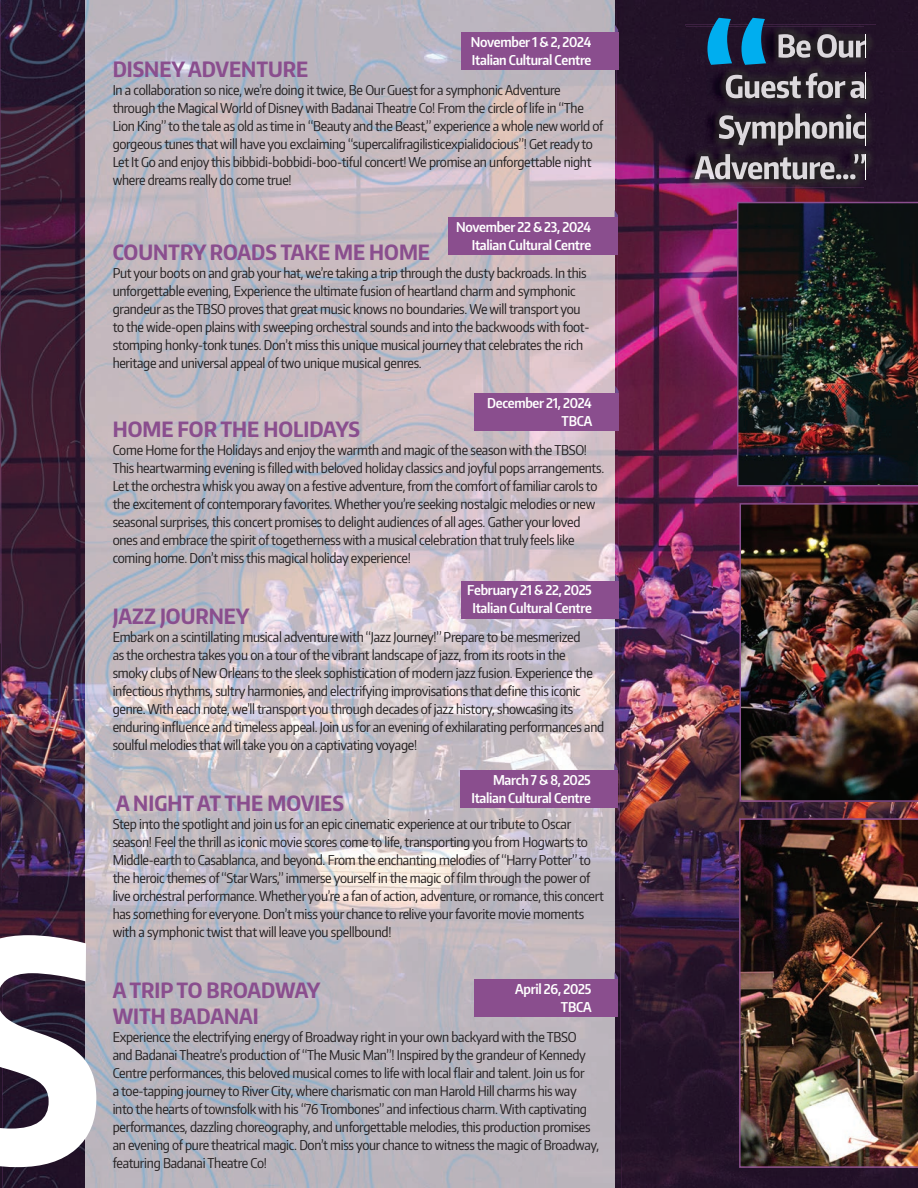
<style>
.page{position:relative;width:918px;height:1188px;background:#fff}
.page>*{position:absolute;margin:0;border:0;box-sizing:border-box;transform-origin:0 0}
.t1{font:700 304.05px "Encode Sans Condensed";color:#fff}
.t2{font:900 151.2px "Encode Sans Compressed";color:#00aeef}
.t3{font:700 21px/25.2px "Encode Sans Condensed";color:#8a4e8e}
.t4{font:13.5px/18px "Encode Sans Condensed";letter-spacing:-.02em;color:#231f20}
.t5{font:600 13.5px/18px "Encode Sans Condensed";letter-spacing:-.02em;color:#fff;text-align:right}
</style>
<div class="page">
<img style="left:621px;top:0;width:93px;height:620px">
<div style="left:714px;top:0;width:204px;height:51px;background:#221227"></div>
<img style="left:868px;top:51px;width:50px;height:1137px">
<img style="left:714px;top:189px;width:154px;height:999px">
<img style="left:621px;top:620px;width:93px;height:568px">
<img style="left:677px;top:26px;width:8px;height:161px">
<img style="left:685px;top:25px;width:191px;height:164px">
<img style="left:864px;top:34px;width:2px;height:24px">
<img style="left:779px;top:34px;width:85px;height:24px">
<img style="left:726px;top:73px;width:138px;height:25px">
<img style="left:719px;top:114px;width:145px;height:31px">
<svg style="left:864px;top:154px;width:1px;height:25px"></svg>
<img style="left:695px;top:154px;width:169px;height:25px">
<img style="left:0;top:0;width:621px;height:1188px">
<img style="left:0;top:0;width:1px;height:34px">
<img style="left:739px;top:818px;width:179px;height:350px">
<img style="left:737px;top:202px;width:181px;height:284px">
<img style="left:740px;top:503px;width:178px;height:299px">
<svg style="left:615px;top:25px;width:3px;height:7px"></svg>
<div style="left:461px;top:32px;width:157px;height:38px;background:#8a4e8e"></div>
<svg style="left:615px;top:210px;width:3px;height:7px"></svg>
<div style="left:449px;top:217px;width:169px;height:38px;background:#8a4e8e"></div>
<svg style="left:615px;top:386px;width:4px;height:7px"></svg>
<div style="left:474px;top:393px;width:145px;height:38px;background:#8a4e8e"></div>
<svg style="left:615px;top:573px;width:4px;height:8px"></svg>
<div style="left:461px;top:581px;width:158px;height:38px;background:#8a4e8e"></div>
<svg style="left:614px;top:763px;width:4px;height:7px"></svg>
<div style="left:460px;top:770px;width:158px;height:38px;background:#8a4e8e"></div>
<svg style="left:615px;top:972px;width:3px;height:7px"></svg>
<div style="left:474px;top:979px;width:144px;height:38px;background:#8a4e8e"></div>
<h1 class="t1" style="left:-62px;top:850px;width:167px">S</h1>
<p class="t5" style="left:471px;top:32px;width:122px;text-align:left">November 1 &amp; 2, 2024<br>Italian Cultural Centre</p>
<h3 class="t3" style="left:113px;top:56px;width:197px">DISNEY ADVENTURE</h3>
<p class="t4" style="left:113px;top:80px;width:492px">In a collaboration so nice, we’re doing it twice, Be Our Guest for a symphonic Adventure through the Magical World of Disney with Badanai Theatre Co! From the circle of life in “The Lion King” to the tale as old as time in “Beauty and the Beast,” experience a whole new world of gorgeous tunes that will have you exclaiming “supercalifragilisticexpialidocious”! Get ready to Let It Go and enjoy this bibbidi-bobbidi-boo-tiful concert! We promise an unforgettable night where dreams really do come true!</p>
<p class="t5" style="left:456px;top:218px;width:137px">November 22 &amp; 23, 2024<br>Italian Cultural Centre</p>
<h3 class="t3" style="left:113px;top:239px;width:319px">COUNTRY ROADS TAKE ME HOME</h3>
<p class="t4" style="left:113px;top:264px;width:478px">Put your boots on and grab your hat, we’re taking a trip through the dusty backroads. In this unforgettable evening, Experience the ultimate fusion of heartland charm and symphonic grandeur as the TBSO proves that great music knows no boundaries. We will transport you to the wide-open plains with sweeping orchestral sounds and into the backwoods with foot&shy;stomping honky-tonk tunes. Don’t miss this unique musical journey that celebrates the rich heritage and universal appeal of two unique musical genres.</p>
<p class="t5" style="left:487px;top:393px;width:107px">December 21, 2024<br>TBCA</p>
<h3 class="t3" style="left:113px;top:416px;width:249px">HOME FOR THE HOLIDAYS</h3>
<p class="t4" style="left:113px;top:440px;width:493px">Come Home for the Holidays and enjoy the warmth and magic of the season with the TBSO!<br>This heartwarming evening is filled with beloved holiday classics and joyful pops arrangements.<br>Let the orchestra whisk you away on a festive adventure, from the comfort of familiar carols to the excitement of contemporary favorites. Whether you’re seeking nostalgic melodies or new seasonal surprises, this concert promises to delight audiences of all ages. Gather your loved ones and embrace the spirit of togetherness with a musical celebration that truly feels like coming home. Don’t miss this magical holiday experience!</p>
<p class="t5" style="left:467px;top:581px;width:126px;text-align:center">February 21 &amp; 22, 2025<br>Italian Cultural Centre</p>
<h3 class="t3" style="left:113px;top:603px;width:139px">JAZZ JOURNEY</h3>
<p class="t4" style="left:113px;top:628px;width:493px">Embark on a scintillating musical adventure with “Jazz Journey!” Prepare to be mesmerized<br>as the orchestra takes you on a tour of the vibrant landscape of jazz, from its roots in the smoky clubs of New Orleans to the sleek sophistication of modern jazz fusion. Experience the infectious rhythms, sultry harmonies, and electrifying improvisations that define this iconic genre. With each note, we’ll transport you through decades of jazz history, showcasing its enduring influence and timeless appeal. Join us for an evening of exhilarating performances and soulful melodies that will take you on a captivating voyage!</p>
<p class="t5" style="left:471px;top:771px;width:121px">March 7 &amp; 8, 2025<br>Italian Cultural Centre</p>
<h3 class="t3" style="left:116px;top:790px;width:229px">A NIGHT AT THE MOVIES</h3>
<p class="t4" style="left:113px;top:815px;width:493px">Step into the spotlight and join us for an epic cinematic experience at our tribute to Oscar season! Feel the thrill as iconic movie scores come to life, transporting you from Hogwarts to Middle-earth to Casablanca, and beyond. From the enchanting melodies of “Harry Potter” to the heroic themes of “Star Wars,” immerse yourself in the magic of film through the power of live orchestral performance. Whether you’re a fan of action, adventure, or romance, this concert has something for everyone. Don’t miss your chance to relive your favorite movie moments with a symphonic twist that will leave you spellbound!</p>
<h3 class="t3" style="left:113px;top:977px;width:209px">A TRIP TO BROADWAY<br>WITH BADANAI</h3>
<p class="t4" style="left:113px;top:1027px;width:488px">Experience the electrifying energy of Broadway right in your own backyard with the TBSO and Badanai Theatre’s production of “The Music Man”! Inspired by the grandeur of Kennedy Centre performances, this beloved musical comes to life with local flair and talent. Join us for<br>a toe-tapping journey to River City, where charismatic con man Harold Hill charms his way into the hearts of townsfolk with his “76 Trombones” and infectious charm. With captivating performances, dazzling choreography, and unforgettable melodies, this production promises an evening of pure theatrical magic. Don’t miss your chance to witness the magic of Broadway,</p>
<p class="t5" style="left:515px;top:980px;width:78px">April 26, 2025<br>TBCA</p>
<p class="t4" style="left:113px;top:1153px;width:156px">featuring Badanai Theatre Co!</p>
<h2 class="t2" style="left:704px;top:-15px;width:67px">“</h2>
</div>
